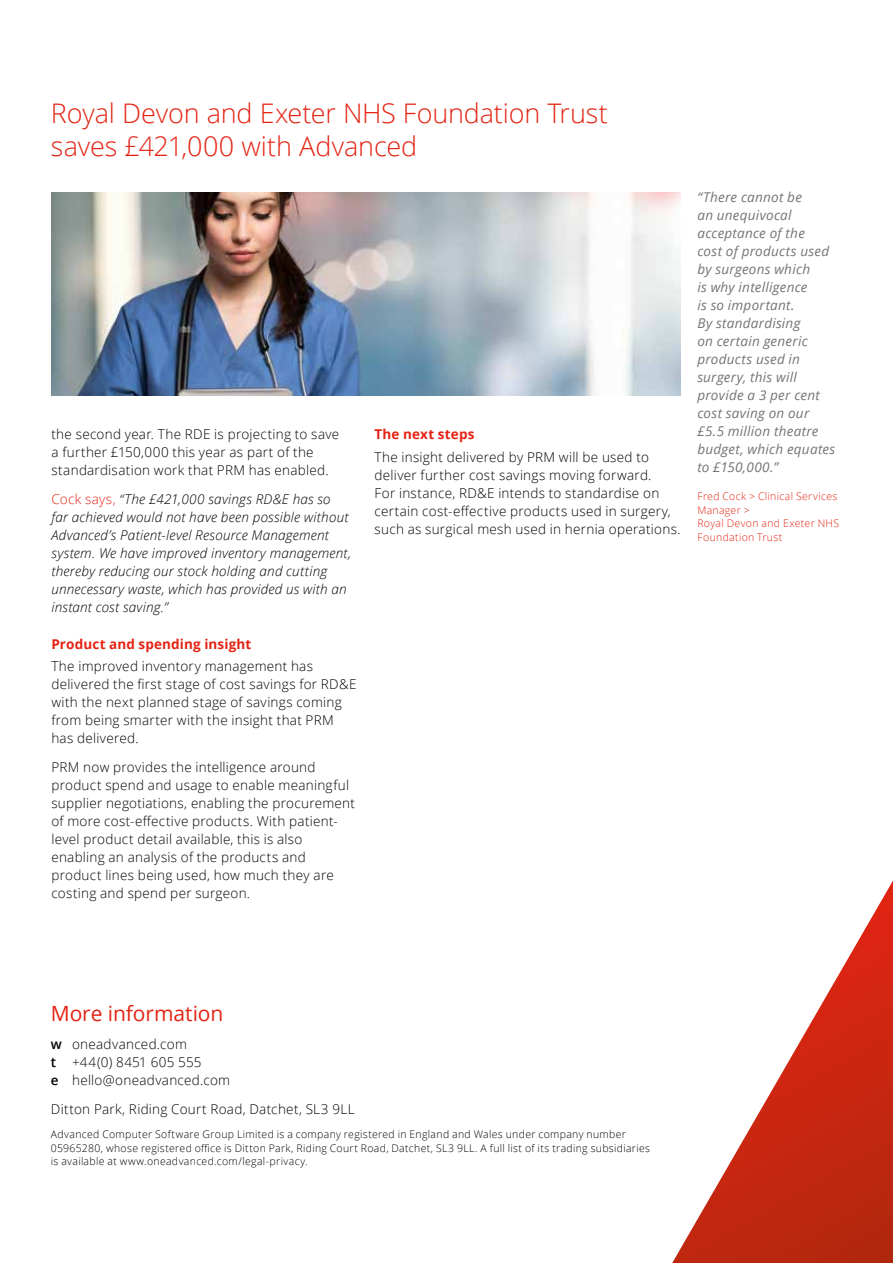
<style>
.page{position:relative;width:893px;height:1263px;background:#fff}
.page>*{position:absolute;margin:0;border:0;box-sizing:border-box;transform-origin:0 0}
.t1{font:300 27px/33px "Open Sans";letter-spacing:-.005em;color:#e42313}
.t2{font:21px "Open Sans";letter-spacing:-.005em;color:#e42313}
.t3{font:300 13.5px/18px "Open Sans";letter-spacing:.02em;color:#000}
.t4{font:italic 300 13.5px/18px "Open Sans";letter-spacing:.015em;color:#000}
.t5{font:italic 13.5px/18px "Open Sans";letter-spacing:.02em;color:#767474}
.t6{font:700 13.5px "Open Sans";letter-spacing:.01em;color:#e42313}
.t7{font:300 10.5px/13.5px "Open Sans";letter-spacing:.03em;color:#000}
.t8{font:300 10.5px/13.5px "Open Sans";letter-spacing:.03em;color:#e42313}
.s1{font-style:normal;color:#e42313}
.s2{font-weight:600}
</style>
<div class="page">
<img style="left:51px;top:192px;width:630px;height:203px">
<svg style="left:672px;top:881px;width:221px;height:382px"></svg>
<h1 class="t1" style="left:51px;top:96px;width:558px">Royal Devon and Exeter NHS Foundation Trust saves £421,000 with Advanced</h1>
<p class="t3" style="left:51px;top:425px;width:289px">the second year. The RDE is projecting to save a further £150,000 this year as part of the standardisation work that PRM has enabled.</p>
<p class="t4" style="left:51px;top:490px;width:301px"><span class="s1">Cock says,</span> “The £421,000 savings RD&amp;E has so<br>far achieved would not have been possible without Advanced’s Patient-level Resource Management system. We have improved inventory management, thereby reducing our stock holding and cutting unnecessary waste, which has provided us with an instant cost saving.”</p>
<p class="t6" style="left:51px;top:635px;width:201px">Product and spending insight</p>
<p class="t3" style="left:51px;top:657px;width:307px">The improved inventory management has delivered the first stage of cost savings for RD&amp;E with the next planned stage of savings coming from being smarter with the insight that PRM has delivered.</p>
<p class="t3" style="left:51px;top:758px;width:305px">PRM now provides the intelligence around product spend and usage to enable meaningful supplier negotiations, enabling the procurement of more cost-effective products. With patient&shy;level product detail available, this is also enabling an analysis of the products and product lines being used, how much they are costing and spend per surgeon.</p>
<p class="t6" style="left:375px;top:425px;width:101px">The next steps</p>
<p class="t3" style="left:375px;top:447px;width:308px">The insight delivered by PRM will be used to deliver further cost savings moving forward.<br>For instance, RD&amp;E intends to standardise on certain cost-effective products used in surgery, such as surgical mesh used in hernia operations.</p>
<p class="t5" style="left:697px;top:187px;width:139px">“There cannot be<br>an unequivocal acceptance of the<br>cost of products used by surgeons which<br>is why intelligence<br>is so important.<br>By standardising<br>on certain generic products used in surgery, this will provide a 3 per cent cost saving on our £5.5 million theatre budget, which equates to £150,000.”</p>
<p class="t8" style="left:697px;top:489px;width:143px">Fred Cock &gt; Clinical Services<br>Manager &gt;<br>Royal Devon and Exeter NHS<br>Foundation Trust</p>
<h2 class="t2" style="left:51px;top:999px;width:174px">More information</h2>
<p class="t3" style="left:51px;top:1035px;width:181px"><span class="s2">w</span> oneadvanced.com<br><span class="s2">t</span> +44(0) 8451 605 555<br><span class="s2">e</span> hello@oneadvanced.com</p>
<p class="t3" style="left:51px;top:1100px;width:305px">Ditton Park, Riding Court Road, Datchet, SL3 9LL</p>
<p class="t7" style="left:51px;top:1127px;width:601px">Advanced Computer Software Group Limited is a company registered in England and Wales under company number<br>05965280, whose registered office is Ditton Park, Riding Court Road, Datchet, SL3 9LL. A full list of its trading subsidiaries is available at www.oneadvanced.com/legal-privacy.</p>
</div>
